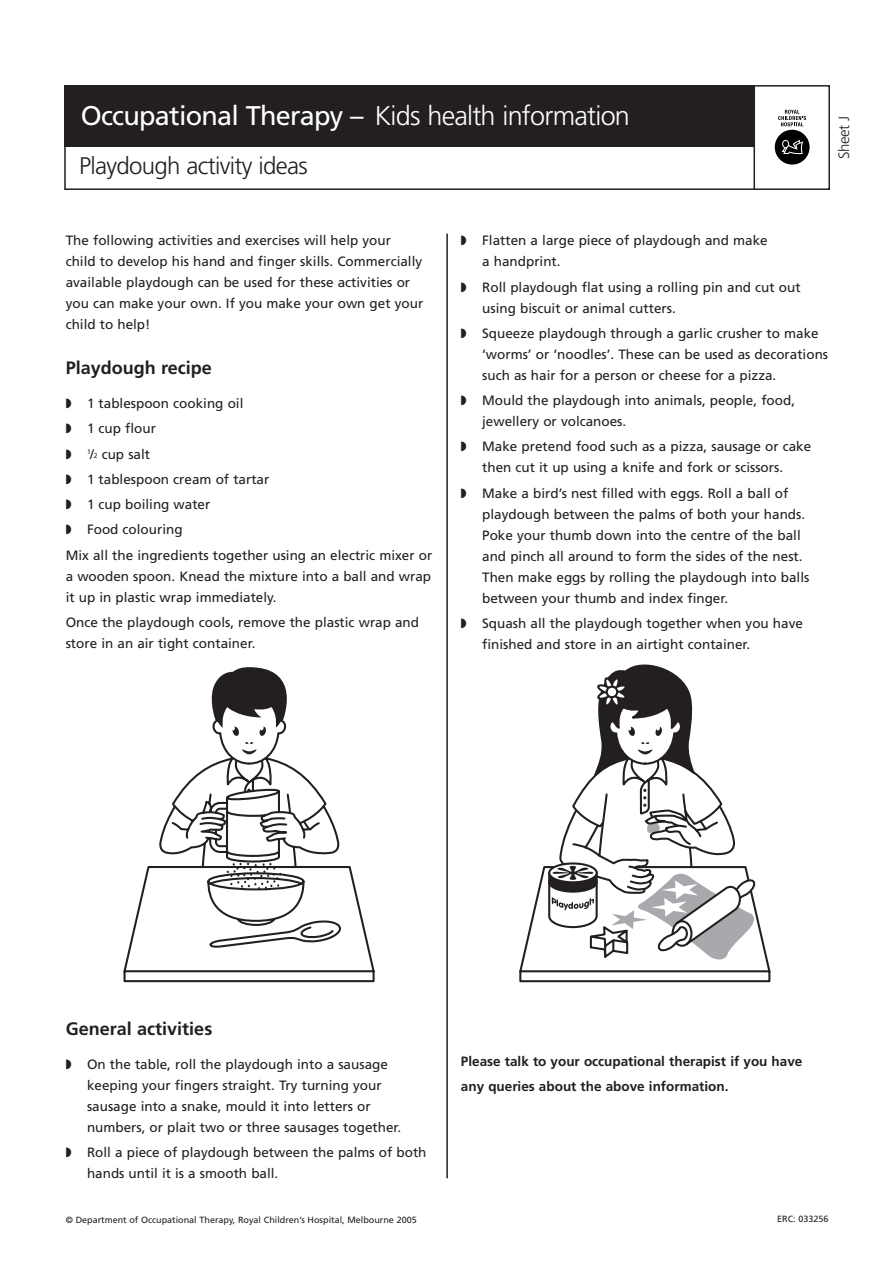
<style>
.page{position:relative;width:893px;height:1262px;background:#fff}
.page>*{position:absolute;margin:0;border:0;box-sizing:border-box;transform-origin:0 0}
.t1{font:300 27px "Frutiger";letter-spacing:-.03em;color:#fff}
.t2{font:300 24px "Frutiger";letter-spacing:-.03em;color:#231f20}
.t3{font:700 18px "Frutiger";color:#231f20}
.t4{font:300 15px "Frutiger";letter-spacing:-.03em;color:#231f20}
.t5{font:13.5px/21px "Frutiger";color:#231f20}
.t6{font:700 13.5px/25.5px "Frutiger";color:#231f20}
.t7{font:9px "Frutiger";color:#231f20}
.s1{font-weight:400}
.s2{font-size:6.75px}
</style>
<div class="page">
<hr style="left:446px;top:234px;width:2px;height:944px;background:#231f20">
<svg style="left:774px;top:110px;width:35px;height:55px"></svg>
<div style="left:64px;top:85px;width:766px;height:105px;border:2px solid #231f20"></div>
<div style="left:64px;top:85px;width:690px;height:62px;background:#231f20"></div>
<hr style="left:753px;top:85px;width:2px;height:104px;background:#231f20">
<svg style="left:123px;top:667px;width:252px;height:316px"></svg>
<svg style="left:519px;top:866px;width:252px;height:117px"></svg>
<svg style="left:547px;top:664px;width:211px;height:297px"></svg>
<h1 class="t1" style="left:81px;top:105px;width:550px"><span class="s1">Occupational Therapy –</span> Kids health information</h1>
<h2 class="t2" style="left:79px;top:156px;width:230px">Playdough activity ideas</h2>
<p class="t4" style="left:837px;top:159px;width:44px;rotate:-90deg">Sheet J</p>
<p class="t5" style="left:66px;top:231px;width:359px">The following activities and exercises will help your child to develop his hand and finger skills. Commercially available playdough can be used for these activities or you can make your own. If you make your own get your child to help!</p>
<h3 class="t3" style="left:66px;top:361px;width:148px">Playdough recipe</h3>
<p class="t5" style="left:66px;top:392px;width:368px;line-height:25.2px">◗ 1 tablespoon cooking oil<br>◗ 1 cup flour<br>◗ <sup>1</sup>/<span class="s2">2</span> cup salt<br>◗ 1 tablespoon cream of tartar<br>◗ 1 cup boiling water<br>◗ Food colouring<br>Mix all the ingredients together using an electric mixer or</p>
<p class="t5" style="left:66px;top:566px;width:367px">a wooden spoon. Knead the mixture into a ball and wrap it up in plastic wrap immediately.</p>
<p class="t5" style="left:66px;top:613px;width:355px">Once the playdough cools, remove the plastic wrap and store in an air tight container.</p>
<p class="t5" style="left:482px;top:231px;width:287px;text-indent:-21px">◗ Flatten a large piece of playdough and make a handprint.</p>
<p class="t5" style="left:482px;top:277px;width:320px;text-indent:-21px">◗ Roll playdough flat using a rolling pin and cut out using biscuit or animal cutters.</p>
<p class="t5" style="left:482px;top:324px;width:347px;text-indent:-21px">◗ Squeeze playdough through a garlic crusher to make ‘worms’ or ‘noodles’. These can be used as decorations such as hair for a person or cheese for a pizza.</p>
<p class="t5" style="left:482px;top:391px;width:314px;text-indent:-21px">◗ Mould the playdough into animals, people, food, jewellery or volcanoes.</p>
<p class="t5" style="left:461px;top:437px;width:352px;text-align:center">◗ Make pretend food such as a pizza, sausage or cake then cut it up using a knife and fork or scissors.</p>
<p class="t5" style="left:482px;top:483px;width:329px;text-indent:-21px">◗ Make a bird’s nest filled with eggs. Roll a ball of playdough between the palms of both your hands.<br>Poke your thumb down into the centre of the ball and pinch all around to form the sides of the nest.<br>Then make eggs by rolling the playdough into balls between your thumb and index finger.</p>
<p class="t5" style="left:482px;top:614px;width:322px;text-indent:-21px">◗ Squash all the playdough together when you have finished and store in an airtight container.</p>
<h3 class="t3" style="left:66px;top:1021px;width:148px">General activities</h3>
<p class="t5" style="left:87px;top:1054px;width:316px;text-indent:-21px">◗ On the table, roll the playdough into a sausage keeping your fingers straight. Try turning your sausage into a snake, mould it into letters or numbers, or plait two or three sausages together.</p>
<p class="t5" style="left:87px;top:1143px;width:341px;text-indent:-21px">◗ Roll a piece of playdough between the palms of both hands until it is a smooth ball.</p>
<p class="t7" style="left:66px;top:1215px;width:352px">© Department of Occupational Therapy, Royal Children’s Hospital, Melbourne 2005</p>
<p class="t7" style="left:777px;top:1214px;width:53px">ERC: 033256</p>
<p class="t6" style="left:461px;top:1049px;width:343px">Please talk to your occupational therapist if you have any queries about the above information.</p>
</div>
